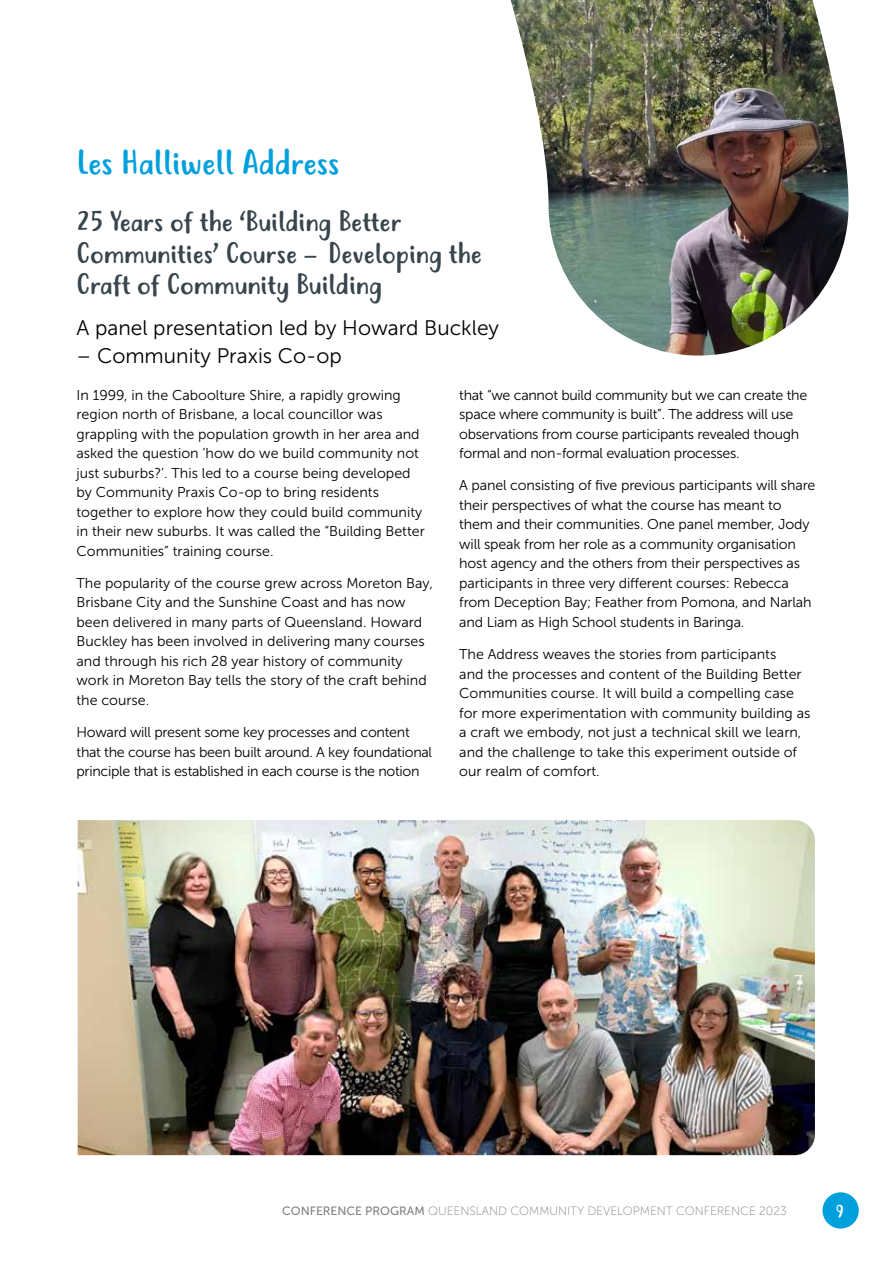
<style>
.page{position:relative;width:893px;height:1263px;background:#fff}
.page>*{position:absolute;margin:0;border:0;box-sizing:border-box;transform-origin:0 0}
.Heading{font:33px "Justtellmewhat";color:#00a0dc}
.SubHeading{font:27px/31.5px "Justtellmewhat";color:#38454c}
._1st_Para{font:21px "Museo Sans 300";color:#000}
.t1{font:16.5px "Justtellmewhat";color:#fff}
.body{font:14.25px/19.5px "Museo Sans 300";color:#000}
.body-2{font:14.25px/19.5px "Museo Sans 300";letter-spacing:-.02em;color:#000}
.t2{font:12px "Museo Sans 100";color:#808285}
.s1{font-family:"Museo Sans 500"}
</style>
<div class="page">
<img style="left:77px;top:820px;width:738px;height:336px">
<img style="left:511px;top:0;width:338px;height:356px">
<div style="left:822px;top:1192px;width:37px;height:36px;background:#00a0dc;border-radius:50%"></div>
<p class="Heading" style="left:77px;top:143px;width:265px">Les Halliwell Address</p>
<p class="SubHeading" style="left:77px;top:208px;width:407px">25 Years of the ‘Building Better<br>Communities’ Course – Developing the<br>Craft of Community Building</p>
<p class="_1st_Para" style="left:77px;top:316px;width:424px">A panel presentation led by Howard Buckley</p>
<p class="_1st_Para" style="left:77px;top:345px;width:267px">– Community Praxis Co-op</p>
<p class="body" style="left:77px;top:385px;width:350px">In 1999, in the Caboolture Shire, a rapidly growing region north of Brisbane, a local councillor was grappling with the population growth in her area and asked the question ‘how do we build community not just suburbs?’. This led to a course being developed by Community Praxis Co-op to bring residents together to explore how they could build community in their new suburbs. It was called the “Building Better Communities” training course.</p>
<p class="body" style="left:77px;top:573px;width:358px">The popularity of the course grew across Moreton Bay, Brisbane City and the Sunshine Coast and has now been delivered in many parts of Queensland. Howard Buckley has been involved in delivering many courses and through his rich 28 year history of community work in Moreton Bay tells the story of the craft behind the course.</p>
<p class="body-2" style="left:77px;top:723px;width:357px">Howard will present some key processes and content that the course has been built around. A key foundational principle that is established in each course is the notion</p>
<p class="body-2" style="left:459px;top:385px;width:350px">that “we cannot build community but we can create the space where community is built”. The address will use observations from course participants revealed though formal and non-formal evaluation processes.</p>
<p class="body" style="left:459px;top:476px;width:358px">A panel consisting of five previous participants will share their perspectives of what the course has meant to them and their communities. One panel member, Jody will speak from her role as a community organisation host agency and the others from their perspectives as participants in three very different courses: Rebecca from Deception Bay; Feather from Pomona, and Narlah and Liam as High School students in Baringa.</p>
<p class="body" style="left:459px;top:645px;width:353px">The Address weaves the stories from participants<br>and the processes and content of the Building Better Communities course. It will build a compelling case for more experimentation with community building as a craft we embody, not just a technical skill we learn, and the challenge to take this experiment outside of our realm of comfort.</p>
<p class="t2" style="left:282px;top:1204px;width:506px"><span class="s1">CONFERENCE PROGRAM</span> QUEENSLAND COMMUNITY DEVELOPMENT CONFERENCE 2023</p>
<p class="t1" style="left:836px;top:1201px;width:10px">9</p>
</div>
